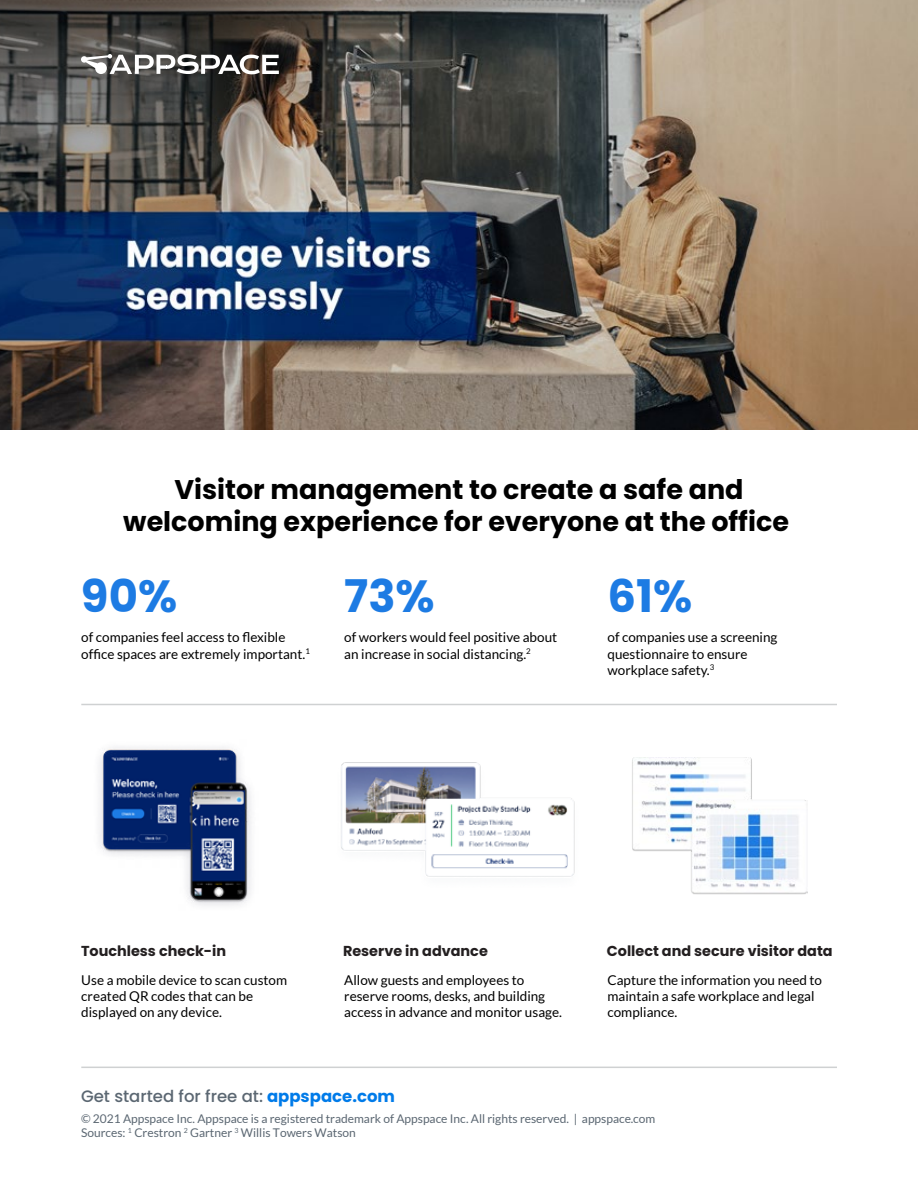
<style>
.page{position:relative;width:918px;height:1188px;background:#fff}
.page>*{position:absolute;margin:0;border:0;box-sizing:border-box;transform-origin:0 0}
.t1{font:700 45px "Poppins";color:#1d7be3}
.t2{font:700 27px/32.4px "Poppins";color:#000;text-align:center}
.t3{font:500 16.5px "Poppins";color:#5b6772}
.t4{font:700 14.4px "Poppins";color:#231f20}
.t5{font:13.5px/16.2px "Lato";color:#000}
.t6{font:12px/14.4px "Lato";color:#5b6772}
.s1{font-weight:700;color:#007be9}
</style>
<div class="page">
<img style="left:0;top:0;width:918px;height:429px">
<svg style="left:0;top:0;width:383px;height:228px;background:#575452"></svg>
<svg style="left:81px;top:54px;width:198px;height:20px"></svg>
<hr style="left:81px;top:1067px;width:756px;height:1px;background:#cfd1d2">
<hr style="left:81px;top:704px;width:756px;height:1px;background:#cfd1d2">
<img style="left:632px;top:757px;width:176px;height:137px">
<img style="left:341px;top:762px;width:234px;height:115px">
<img style="left:99px;top:747px;width:152px;height:159px">
<h2 class="t2" style="left:123px;top:473px;width:667px">Visitor management to create a safe and welcoming experience for everyone at the office</h2>
<h1 class="t1" style="left:81px;top:571px;width:98px">90%</h1>
<h1 class="t1" style="left:344px;top:571px;width:92px">73%</h1>
<h1 class="t1" style="left:607px;top:571px;width:86px">61%</h1>
<p class="t5" style="left:81px;top:629px;width:230px">of companies feel access to flexible office spaces are extremely important.<sup>1</sup></p>
<p class="t5" style="left:344px;top:629px;width:214px">of workers would feel positive about an increase in social distancing.<sup>2</sup></p>
<p class="t5" style="left:608px;top:629px;width:171px">of companies use a screening questionnaire to ensure workplace safety.<sup>3</sup></p>
<p class="t4" style="left:81px;top:943px;width:147px">Touchless check-in</p>
<p class="t4" style="left:343px;top:943px;width:146px">Reserve in advance</p>
<p class="t4" style="left:607px;top:943px;width:227px">Collect and secure visitor data</p>
<p class="t5" style="left:81px;top:972px;width:207px">Use a mobile device to scan custom created QR codes that can be displayed on any device.</p>
<p class="t5" style="left:344px;top:972px;width:219px">Allow guests and employees to reserve rooms, desks, and building access in advance and monitor usage.</p>
<p class="t5" style="left:607px;top:972px;width:216px">Capture the information you need to maintain a safe workplace and legal compliance.</p>
<p class="t3" style="left:81px;top:1087px;width:316px">Get started for free at: <span class="s1">appspace.com</span></p>
<p class="t6" style="left:81px;top:1111px;width:576px">© 2021 Appspace Inc. Appspace is a registered trademark of Appspace Inc. All rights reserved. | appspace.com<br>Sources: <sup>1</sup> Crestron <sup>2</sup> Gartner <sup>3</sup> Willis Towers Watson</p>
</div>
